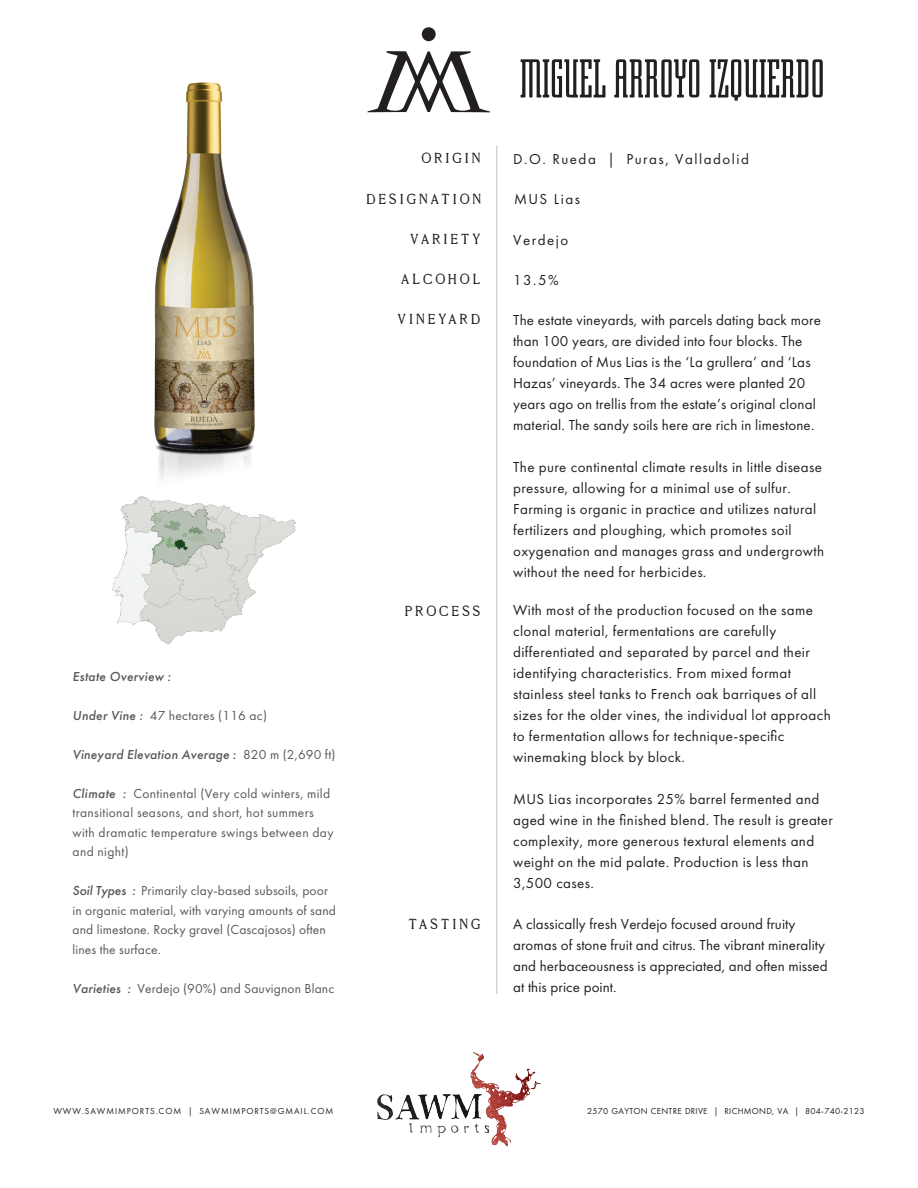
<style>
.page{position:relative;width:918px;height:1188px;background:#fff}
.page>*{position:absolute;margin:0;border:0;box-sizing:border-box;transform-origin:0 0}
.t1{font:15px/21px "Futura PT";letter-spacing:.025em;color:#231f20}
.t2{font:15px/21px "Futura PT";letter-spacing:.005em;color:#231f20}
.t3{font:15px "Millesime";letter-spacing:.2em;color:#231f20}
.t4{font:15px "Futura PT";letter-spacing:.1em;color:#231f20}
.t5{font:13.5px/19.5px "Futura PT";letter-spacing:.01em;color:#57585a}
.t6{font:italic 500 13.5px "Futura PT";letter-spacing:.015em;color:#57585a}
.t7{font:9px "Futura PT";letter-spacing:.025em;color:#231f20}
.t8{font:9px "Futura PT";letter-spacing:.1em;color:#231f20}
.s1{font-weight:500;font-style:italic}
.s2{font-weight:400;font-style:normal}
</style>
<div class="page">
<img style="left:154px;top:82px;width:101px;height:397px">
<img style="left:377px;top:1052px;width:164px;height:95px">
<hr style="left:496px;top:146px;width:1px;height:848px;background:#bfc0bd">
<svg style="left:367px;top:51px;width:123px;height:61px"></svg>
<div style="left:422px;top:27px;width:14px;height:14px;background:#231f20;border-radius:50%"></div>
<svg style="left:614px;top:59px;width:85px;height:39px"></svg>
<svg style="left:521px;top:59px;width:84px;height:39px"></svg>
<svg style="left:710px;top:59px;width:113px;height:42px"></svg>
<img style="left:112px;top:496px;width:185px;height:149px">
<p class="t3" style="left:422px;top:150px;width:60px">ORIGIN</p>
<p class="t4" style="left:513px;top:150px;width:237px">D.O. Rueda | Puras, Valladolid</p>
<p class="t3" style="left:366px;top:190px;width:117px">DESIGNATION</p>
<p class="t1" style="left:514px;top:189px;width:68px">MUS Lias</p>
<p class="t3" style="left:410px;top:230px;width:72px">VARIETY</p>
<p class="t4" style="left:513px;top:231px;width:57px">Verdejo</p>
<p class="t3" style="left:401px;top:270px;width:81px">ALCOHOL</p>
<p class="t1" style="left:513px;top:269px;width:47px">13.5%</p>
<p class="t6" style="left:73px;top:668px;width:100px">Estate Overview :</p>
<p class="t5" style="left:73px;top:706px;width:196px"><span class="s1">Under Vine :</span> 47 hectares (116 ac)</p>
<p class="t6" style="left:73px;top:746px;width:264px">Vineyard Elevation Average : <span class="s2">820 m (2,690 ft)</span></p>
<p class="t5" style="left:73px;top:784px;width:263px"><span class="s1">Climate :</span> Continental (Very cold winters, mild transitional seasons, and short, hot summers with dramatic temperature swings between day and night)</p>
<p class="t5" style="left:73px;top:881px;width:265px"><span class="s1">Soil Types :</span> Primarily clay-based subsoils, poor in organic material, with varying amounts of sand and limestone. Rocky gravel (Cascajosos) often lines the surface.</p>
<p class="t5" style="left:73px;top:979px;width:263px"><span class="s1">Varieties :</span> Verdejo (90%) and Sauvignon Blanc</p>
<p class="t3" style="left:398px;top:311px;width:84px">VINEYARD</p>
<p class="t1" style="left:513px;top:309px;width:309px">The estate vineyards, with parcels dating back more than 100 years, are divided into four blocks. The foundation of Mus Lias is the ‘La grullera’ and ‘Las Hazas’ vineyards. The 34 acres were planted 20 years ago on trellis from the estate’s original clonal material. The sandy soils here are rich in limestone.</p>
<p class="t1" style="left:513px;top:456px;width:313px">The pure continental climate results in little disease pressure, allowing for a minimal use of sulfur.<br>Farming is organic in practice and utilizes natural fertilizers and ploughing, which promotes soil oxygenation and manages grass and undergrowth without the need for herbicides.</p>
<p class="t3" style="left:405px;top:602px;width:77px">PROCESS</p>
<p class="t1" style="left:513px;top:600px;width:319px">With most of the production focused on the same clonal material, fermentations are carefully differentiated and separated by parcel and their identifying characteristics. From mixed format stainless steel tanks to French oak barriques of all sizes for the older vines, the individual lot approach to fermentation allows for technique-specific winemaking block by block.</p>
<p class="t1" style="left:513px;top:789px;width:321px">MUS Lias incorporates 25% barrel fermented and aged wine in the finished blend. The result is greater complexity, more generous textural elements and weight on the mid palate. Production is less than 3,500 cases.</p>
<p class="t3" style="left:409px;top:915px;width:73px">TASTING</p>
<p class="t2" style="left:513px;top:913px;width:316px">A classically fresh Verdejo focused around fruity aromas of stone fruit and citrus. The vibrant minerality and herbaceousness is appreciated, and often missed at this price point.</p>
<p class="t8" style="left:53px;top:1106px;width:281px">WWW.SAWMIMPORTS.COM | SAWMIMPORTS@GMAIL.COM</p>
<p class="t7" style="left:587px;top:1106px;width:279px">2570 GAYTON CENTRE DRIVE | RICHMOND, VA | 804-740-2123</p>
</div>
